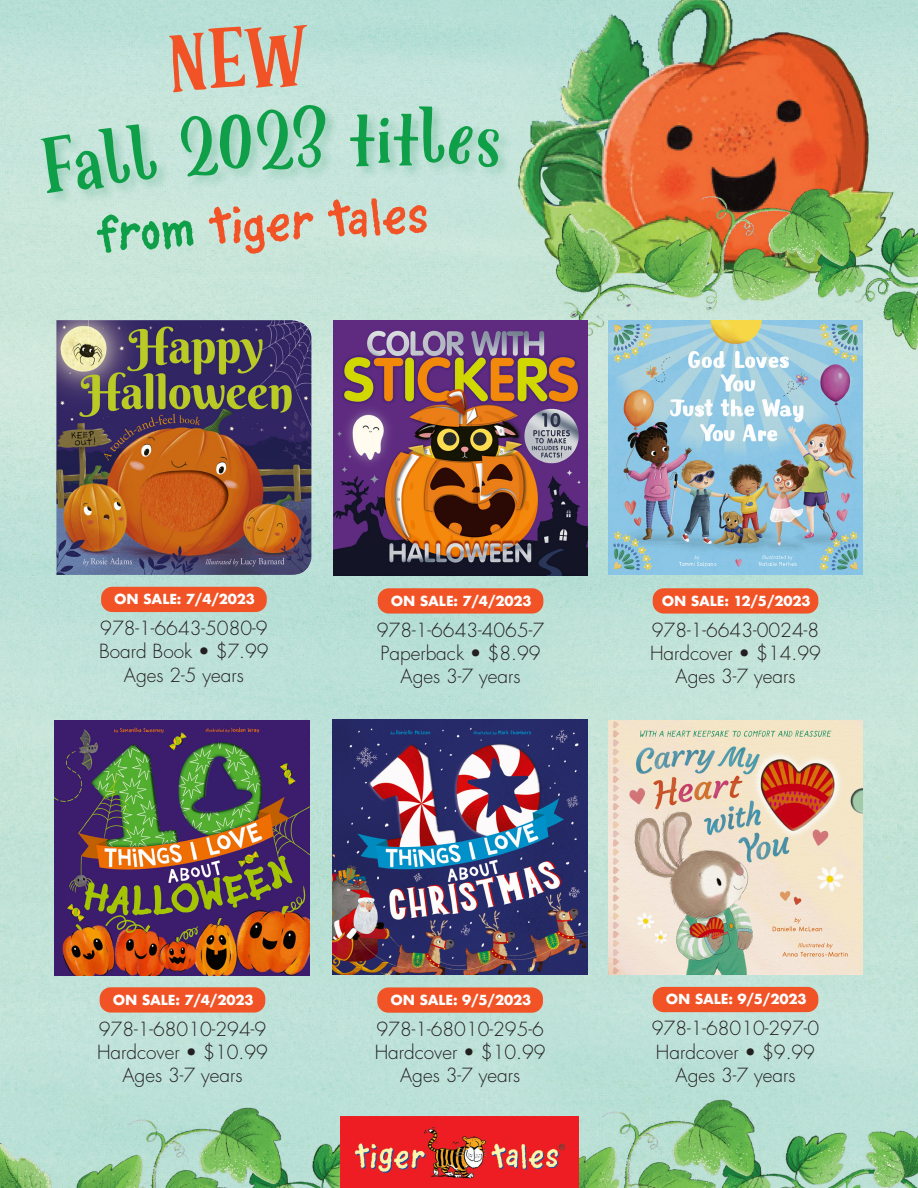
<style>
.page{position:relative;width:918px;height:1188px;background:#fff}
.page>*{position:absolute;margin:0;border:0;box-sizing:border-box;transform-origin:0 0}
.t1{font:76.5px "Tarot";color:#0f9f49}
.t2{font:500 46.8px "Piggywiggy";color:#f15326;scale:1.05 1}
.t3{font:300 18.9px "Futura";color:#231f20}
.t4{font:700 13.5px "Futura";letter-spacing:-.01em;color:#fff}
.s1{color:#0f9f49}
</style>
<div class="page">
<img style="left:0;top:0;width:918px;height:1188px">
<img style="left:340px;top:1116px;width:239px;height:72px">
<img style="left:56px;top:320px;width:255px;height:255px">
<div style="left:101px;top:587px;width:166px;height:25px;background:#f15326;border-radius:11px"></div>
<img style="left:608px;top:320px;width:254px;height:255px">
<div style="left:653px;top:588px;width:165px;height:26px;background:#f15326;border-radius:11px"></div>
<img style="left:55px;top:721px;width:254px;height:254px">
<img style="left:333px;top:719px;width:254px;height:256px">
<div style="left:100px;top:987px;width:165px;height:26px;background:#f15326;border-radius:11px"></div>
<div style="left:377px;top:987px;width:166px;height:26px;background:#f15326;border-radius:11px"></div>
<img style="left:333px;top:320px;width:255px;height:256px">
<div style="left:378px;top:588px;width:165px;height:26px;background:#f15326;border-radius:11px"></div>
<img style="left:608px;top:720px;width:254px;height:255px">
<div style="left:653px;top:987px;width:165px;height:25px;background:#f15326;border-radius:11px"></div>
<div style="left:39px;top:103px;width:474px;height:104px;background:#00844a;opacity:.22"></div>
<svg style="left:167px;top:24px;width:144px;height:69px;background:#bfe2d9"></svg>
<svg style="left:38px;top:123px;width:120px;height:70px;background:#bcdfd3"></svg>
<svg style="left:177px;top:103px;width:151px;height:75px;background:#bbdfd3"></svg>
<svg style="left:350px;top:114px;width:40px;height:52px;background:#baded2"></svg>
<svg style="left:448px;top:125px;width:52px;height:42px;background:#b7ddd1"></svg>
<h1 class="t1" style="left:393px;top:90px;width:55px">tl</h1>
<p class="t2" style="left:95px;top:211px;width:320px;rotate:-3deg"><span class="s1">from</span> tiger tales</p>
<p class="t4" style="left:114px;top:589px;width:142px">ON SALE: 7/4/2023</p>
<p class="t3" style="left:100px;top:616px;width:169px">978-1-6643-5080-9</p>
<p class="t3" style="left:99px;top:639px;width:171px">Board Book • $7.99</p>
<p class="t3" style="left:124px;top:663px;width:122px">Ages 2-5 years</p>
<p class="t4" style="left:391px;top:591px;width:142px">ON SALE: 7/4/2023</p>
<p class="t3" style="left:377px;top:618px;width:169px">978-1-6643-4065-7</p>
<p class="t3" style="left:381px;top:641px;width:162px">Paperback • $8.99</p>
<p class="t3" style="left:401px;top:664px;width:122px">Ages 3-7 years</p>
<p class="t4" style="left:662px;top:591px;width:150px">ON SALE: 12/5/2023</p>
<p class="t3" style="left:652px;top:618px;width:169px">978-1-6643-0024-8</p>
<p class="t3" style="left:650px;top:641px;width:172px">Hardcover • $14.99</p>
<p class="t3" style="left:676px;top:664px;width:122px">Ages 3-7 years</p>
<p class="t4" style="left:113px;top:990px;width:142px">ON SALE: 7/4/2023</p>
<p class="t3" style="left:99px;top:1017px;width:169px">978-1-68010-294-9</p>
<p class="t3" style="left:97px;top:1040px;width:172px">Hardcover • $10.99</p>
<p class="t3" style="left:122px;top:1063px;width:122px">Ages 3-7 years</p>
<p class="t4" style="left:391px;top:990px;width:142px">ON SALE: 9/5/2023</p>
<p class="t3" style="left:377px;top:1017px;width:169px">978-1-68010-295-6</p>
<p class="t3" style="left:375px;top:1040px;width:172px">Hardcover • $10.99</p>
<p class="t3" style="left:400px;top:1063px;width:122px">Ages 3-7 years</p>
<p class="t4" style="left:666px;top:990px;width:142px">ON SALE: 9/5/2023</p>
<p class="t3" style="left:652px;top:1016px;width:169px">978-1-68010-297-0</p>
<p class="t3" style="left:656px;top:1040px;width:161px">Hardcover • $9.99</p>
<p class="t3" style="left:676px;top:1063px;width:122px">Ages 3-7 years</p>
</div>
